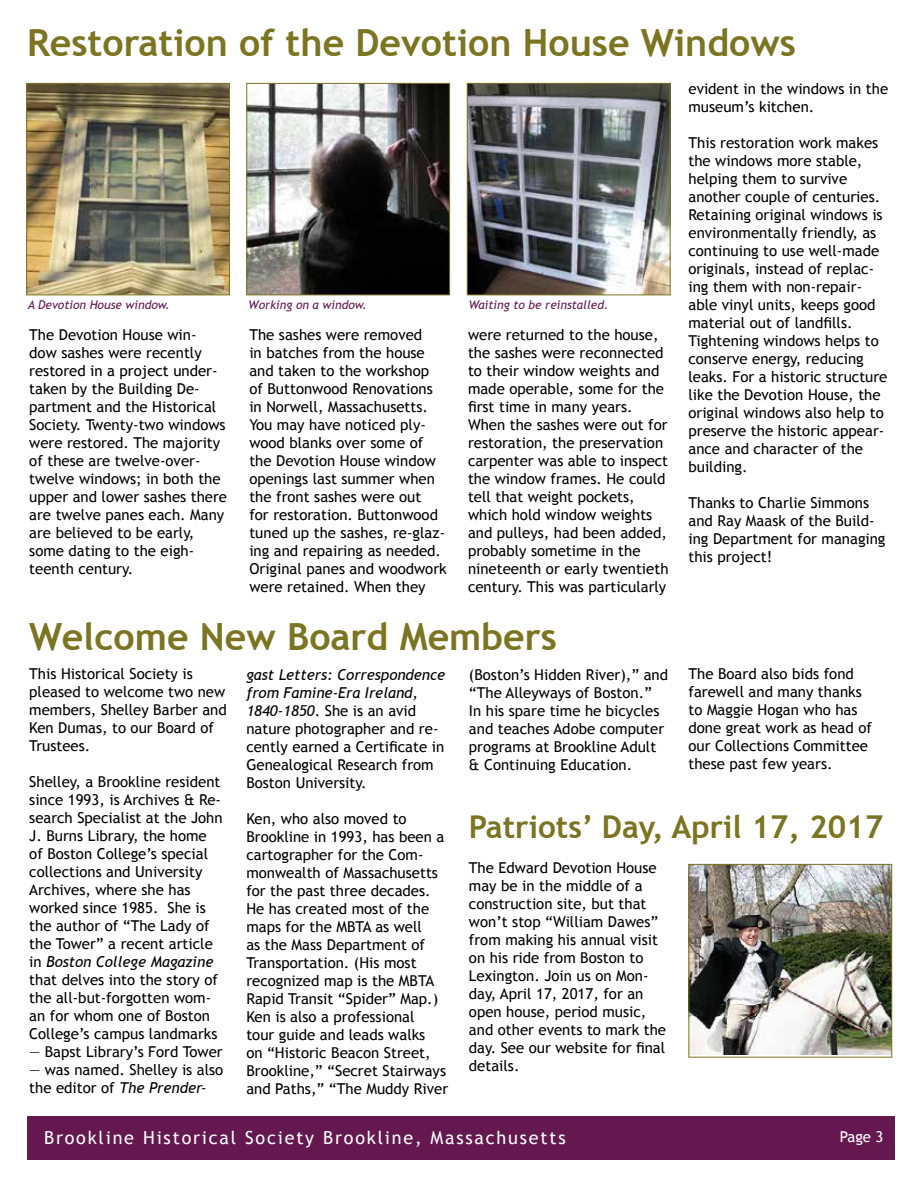
<style>
.page{position:relative;width:918px;height:1188px;background:#fff}
.page>*{position:absolute;margin:0;border:0;box-sizing:border-box;transform-origin:0 0}
.t1{font:700 37.5px "Trebuchet MS";color:#7b7420}
.t2{font:700 31.5px "Trebuchet MS";color:#7b7420}
.t3{font:18px "Trebuchet MS";letter-spacing:.1em;color:#fff}
.t4{font:15px/18px "Trebuchet MS";color:#000}
.t5{font:15px "Trebuchet MS";color:#fff}
.t6{font:italic 12px "Trebuchet MS";color:#651850}
.s1{font-style:italic}
</style>
<div class="page">
<div style="left:27px;top:1116px;width:867px;height:43px;background:#651850"></div>
<img style="left:28px;top:85px;width:200px;height:208px">
<div style="left:26px;top:83px;width:204px;height:212px;border:1px solid #7b7420"></div>
<img style="left:248px;top:85px;width:200px;height:208px">
<div style="left:246px;top:83px;width:204px;height:212px;border:1px solid #7b7420"></div>
<img style="left:690px;top:866px;width:200px;height:188px">
<div style="left:688px;top:864px;width:204px;height:194px;border:1px solid #7b7420"></div>
<img style="left:469px;top:85px;width:199px;height:208px">
<div style="left:467px;top:83px;width:203px;height:212px;border:1px solid #7b7420"></div>
<h1 class="t1" style="left:27px;top:19px;width:770px">Restoration of the Devotion House Windows</h1>
<p class="t6" style="left:28px;top:298px;width:144px">A Devotion House window.</p>
<p class="t6" style="left:248px;top:298px;width:120px">Working on a window.</p>
<p class="t6" style="left:469px;top:298px;width:141px">Waiting to be reinstalled.</p>
<p class="t4" style="left:29px;top:326px;width:199px">The Devotion House win&shy;dow sashes were recently restored in a project under&shy;taken by the Building De&shy;partment and the Historical<br>Society. Twenty-two windows were restored. The majority of these are twelve-over&shy;twelve windows; in both the upper and lower sashes there are twelve panes each. Many are believed to be early, some dating to the eigh&shy;teenth century.</p>
<p class="t4" style="left:468px;top:326px;width:202px">were returned to the house, the sashes were reconnected to their window weights and made operable, some for the first time in many years.<br>When the sashes were out for restoration, the preservation carpenter was able to inspect the window frames. He could tell that weight pockets, which hold window weights and pulleys, had been added, probably sometime in the nineteenth or early twentieth century. This was particularly</p>
<p class="t4" style="left:249px;top:326px;width:199px">The sashes were removed<br>in batches from the house and taken to the workshop<br>of Buttonwood Renovations in Norwell, Massachusetts.<br>You may have noticed ply&shy;wood blanks over some of the Devotion House window openings last summer when the front sashes were out<br>for restoration. Buttonwood tuned up the sashes, re-glaz&shy;ing and repairing as needed.<br>Original panes and woodwork were retained. When they</p>
<p class="t4" style="left:688px;top:80px;width:201px">evident in the windows in the museum’s kitchen.</p>
<p class="t4" style="left:688px;top:134px;width:200px">This restoration work makes the windows more stable, helping them to survive another couple of centuries.<br>Retaining original windows is environmentally friendly, as continuing to use well-made originals, instead of replac&shy;ing them with non-repair&shy;able vinyl units, keeps good material out of landfills.<br>Tightening windows helps to conserve energy, reducing leaks. For a historic structure like the Devotion House, the original windows also help to preserve the historic appear&shy;ance and character of the building.</p>
<p class="t4" style="left:688px;top:494px;width:199px">Thanks to Charlie Simmons and Ray Maask of the Build&shy;ing Department for managing this project!</p>
<h1 class="t1" style="left:29px;top:613px;width:529px">Welcome New Board Members</h1>
<p class="t4" style="left:29px;top:665px;width:199px">This Historical Society is pleased to welcome two new members, Shelley Barber and<br>Ken Dumas, to our Board of<br>Trustees.</p>
<p class="t4" style="left:29px;top:773px;width:195px">Shelley, a Brookline resident since 1993, is Archives &amp; Re&shy;search Specialist at the John<br>J. Burns Library, the home of Boston College’s special collections and University<br>Archives, where she has worked since 1985. She is the author of “The Lady of the Tower” a recent article in <span class="s1">Boston College Magazine </span>that delves into the story of the all-but-forgotten wom&shy;an for whom one of Boston<br>College’s campus landmarks</p>
<p class="t4" style="left:29px;top:1043px;width:195px">— Bapst Library’s Ford Tower</p>
<p class="t4" style="left:29px;top:1061px;width:196px">— was named. Shelley is also the editor of <span class="s1">The Prender-</span></p>
<p class="t4" style="left:469px;top:666px;width:201px">(Boston’s Hidden River),” and “The Alleyways of Boston.”<br>In his spare time he bicycles and teaches Adobe computer programs at Brookline Adult &amp; Continuing Education.</p>
<p class="t4" style="left:688px;top:665px;width:185px">The Board also bids fond farewell and many thanks to Maggie Hogan who has done great work as head of our Collections Committee these past few years.</p>
<p class="t4" style="left:246px;top:666px;width:200px"><span class="s1">gast Letters: Correspondence from Famine-Era Ireland,<br>1840-1850</span>. She is an avid nature photographer and re&shy;cently earned a Certificate in<br>Genealogical Research from<br>Boston University.</p>
<p class="t4" style="left:246px;top:810px;width:203px">Ken, who also moved to<br>Brookline in 1993, has been a cartographer for the Com&shy;monwealth of Massachusetts for the past three decades.<br>He has created most of the maps for the MBTA as well<br>as the Mass Department of<br>Transportation. (His most recognized map is the MBTA<br>Rapid Transit “Spider” Map.)<br>Ken is also a professional<br>tour guide and leads walks<br>on “Historic Beacon Street,<br>Brookline,” “Secret Stairways and Paths,” “The Muddy River</p>
<h2 class="t2" style="left:469px;top:807px;width:416px">Patriots’ Day, April 17, 2017</h2>
<p class="t4" style="left:469px;top:859px;width:199px">The Edward Devotion House may be in the middle of a construction site, but that won’t stop “William Dawes” from making his annual visit on his ride from Boston to<br>Lexington. Join us on Mon&shy;day, April 17, 2017, for an open house, period music, and other events to mark the day. See our website for final details.</p>
<p class="t3" style="left:44px;top:1127px;width:523px">Brookline Historical Society Brookline, Massachusetts</p>
<p class="t5" style="left:840px;top:1128px;width:45px">Page 3</p>
</div>
